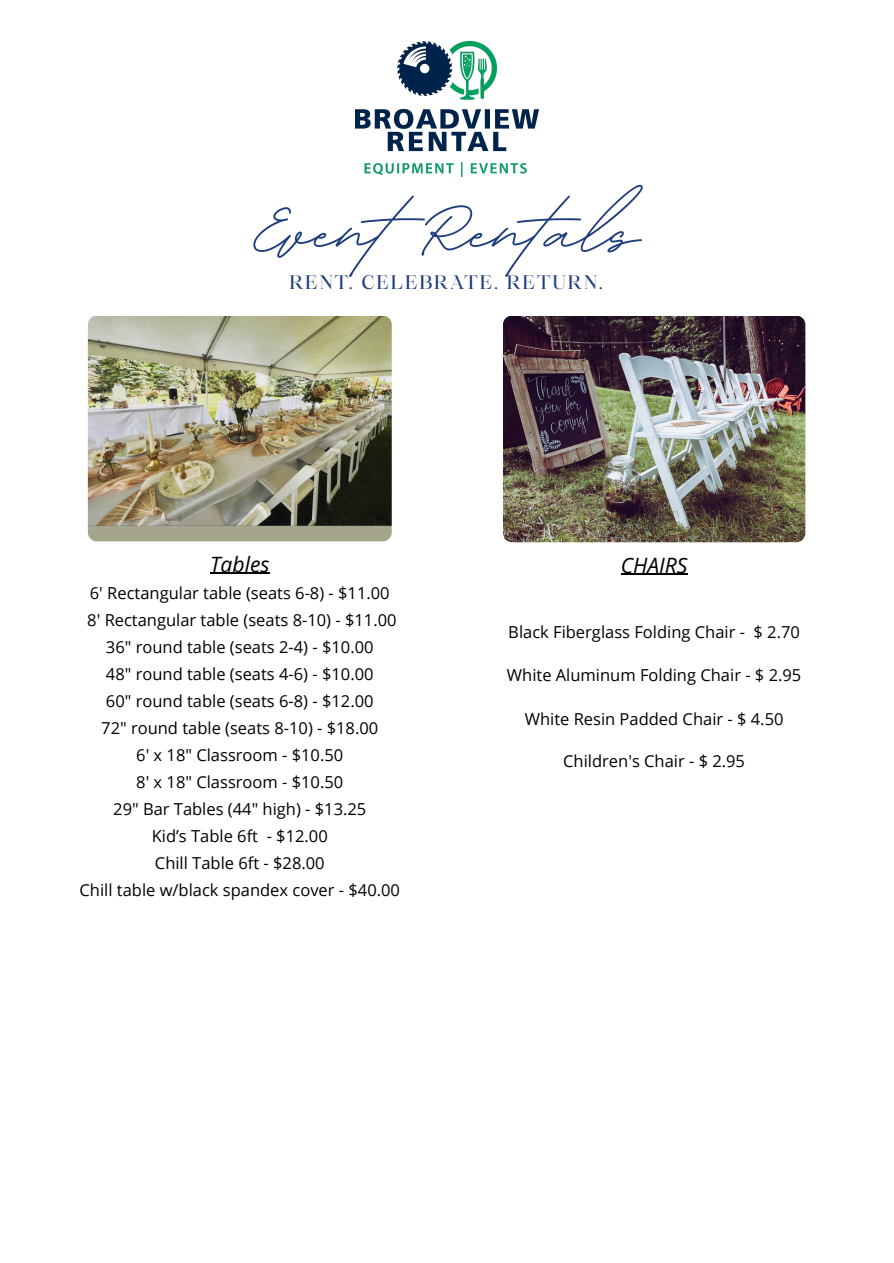
<style>
.page{position:relative;width:894px;height:1263px;background:#fff}
.page>*{position:absolute;margin:0;border:0;box-sizing:border-box;transform-origin:0 0}
.t1{font:700 119.4px "BD Script";color:#1e3d7d}
.t2{font:italic 21.15px "Open Sans";color:#000}
.t3{font:18.75px "Maharlika";letter-spacing:.09em;color:#1e3d7d}
.t4{font:16.5px "Open Sans";color:#000}
</style>
<div class="page">
<img style="left:356px;top:42px;width:182px;height:135px">
<hr style="left:210px;top:573px;width:59px;height:1px;background:#000">
<img style="left:88px;top:316px;width:303px;height:225px">
<hr style="left:620px;top:574px;width:67px;height:1px;background:#000">
<img style="left:503px;top:316px;width:301px;height:226px;border-radius:9px">
<h1 class="t1" style="left:252px;top:153px;width:372px">Event Rentals</h1>
<p class="t3" style="left:289px;top:275px;width:314px">RENT. CELEBRATE. RETURN.</p>
<h1 class="t2" style="left:210px;top:549px;width:61px">Tables</h1>
<p class="t4" style="left:90px;top:581px;width:301px">6' Rectangular table (seats 6-8) - $11.00</p>
<p class="t4" style="left:87px;top:608px;width:311px">8' Rectangular table (seats 8-10) - $11.00</p>
<p class="t4" style="left:106px;top:635px;width:269px">36" round table (seats 2-4) - $10.00</p>
<p class="t4" style="left:106px;top:662px;width:269px">48" round table (seats 4-6) - $10.00</p>
<p class="t4" style="left:106px;top:689px;width:269px">60" round table (seats 6-8) - $12.00</p>
<p class="t4" style="left:101px;top:716px;width:278px">72" round table (seats 8-10) - $18.00</p>
<p class="t4" style="left:136px;top:743px;width:208px">6' x 18" Classroom - $10.50</p>
<p class="t4" style="left:136px;top:770px;width:208px">8' x 18" Classroom - $10.50</p>
<p class="t4" style="left:113px;top:797px;width:254px">29" Bar Tables (44" high) - $13.25</p>
<p class="t4" style="left:152px;top:824px;width:177px">Kid’s Table 6ft - $12.00</p>
<p class="t4" style="left:155px;top:851px;width:171px">Chill Table 6ft - $28.00</p>
<p class="t4" style="left:80px;top:878px;width:322px">Chill table w/black spandex cover - $40.00</p>
<h1 class="t2" style="left:620px;top:550px;width:68px">CHAIRS</h1>
<p class="t4" style="left:508px;top:620px;width:293px">Black Fiberglass Folding Chair - $ 2.70</p>
<p class="t4" style="left:507px;top:663px;width:296px">White Aluminum Folding Chair - $ 2.95</p>
<p class="t4" style="left:524px;top:707px;width:260px">White Resin Padded Chair - $ 4.50</p>
<p class="t4" style="left:563px;top:750px;width:183px">Children's Chair - $ 2.95</p>
</div>
